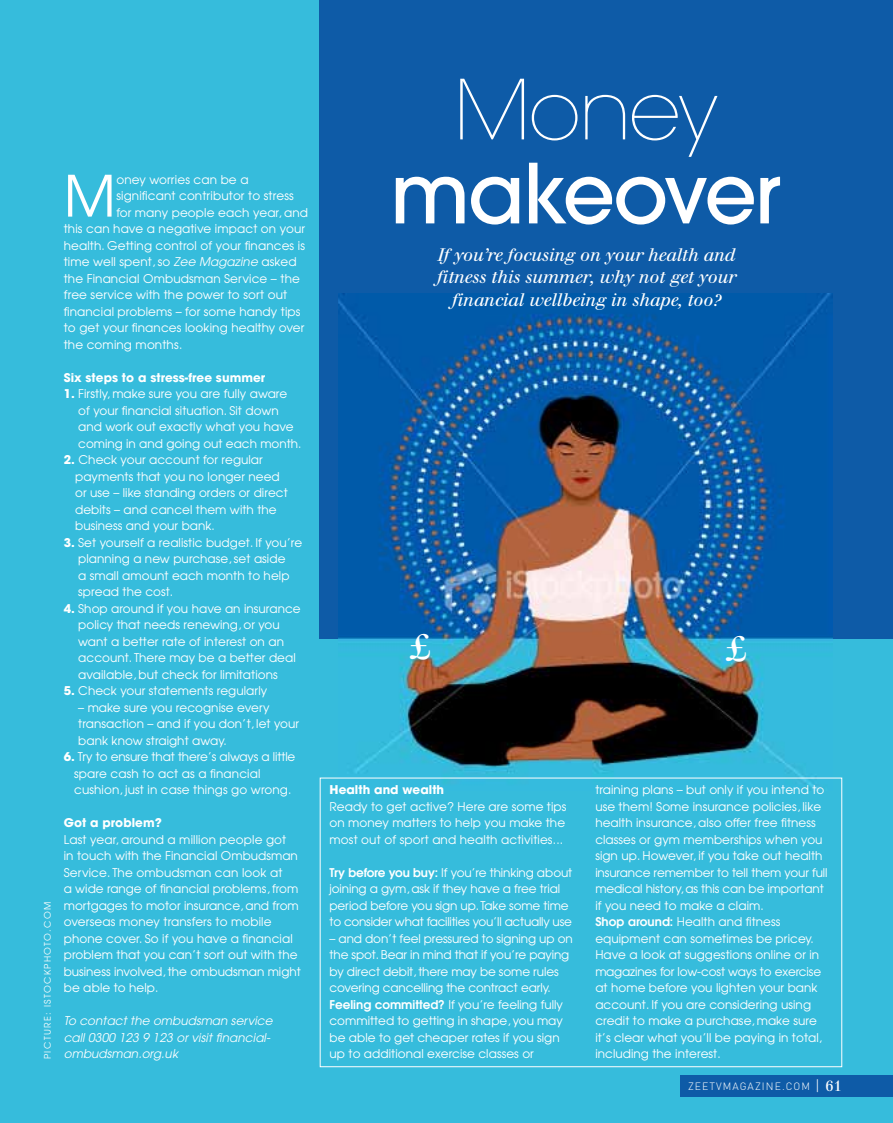
<style>
.page{position:relative;width:893px;height:1123px;background:#36bcdc}
.page>*{position:absolute;margin:0;border:0;box-sizing:border-box;transform-origin:0 0}
.t1{font:500 82.05px "Avant Garde";letter-spacing:-.025em;color:#fff}
.t2{font:200 82.05px "Avant Garde";letter-spacing:-.025em;color:#fff}
.t3{font:56.7px "Avant Garde";color:#fff}
.t4{font:35.7px "Walbaum";color:#fff}
.t5{font:italic 18px/22.5px "Walbaum";letter-spacing:-.01em;color:#fff;text-align:center}
.t6{font:12px/16.5px "Avant Garde";letter-spacing:.005em;color:#fff}
.t7{font:italic 12px/16.5px "Avant Garde";letter-spacing:.005em;color:#fff}
.t8{font:700 12px "Avant Garde";letter-spacing:.005em;color:#fff}
.t9{font:300 10.5px "DIN";letter-spacing:.1em;color:#fff}
.t10{font:9px "Avant Garde";letter-spacing:.15em;color:#fff}
.s1{font-style:italic}
.s2{font-weight:700}
.s3{font-weight:600}
.s4{font-size:15px}
.s5{font-family:"Walbaum";font-weight:400;font-size:15px}
</style>
<div class="page">
<div style="left:320px;top:0;width:573px;height:638px;background:#0e5ba7"></div>
<img style="left:339px;top:293px;width:494px;height:497px">
<div style="left:680px;top:1075px;width:213px;height:21px;background:#0e5ba7"></div>
<p class="t10" style="left:42px;top:1059px;width:159px;rotate:-90deg">PICTURE: ISTOCKPHOTO.COM</p>
<h2 class="t3" style="left:64px;top:160px;width:54px">M</h2>
<p class="t6" style="left:116px;top:171px;width:134px">oney worries can be a</p>
<p class="t6" style="left:116px;top:187px;width:179px">significant contributor to stress</p>
<p class="t6" style="left:116px;top:204px;width:193px">for many people each year, and</p>
<p class="t6" style="left:64px;top:220px;width:243px">this can have a negative impact on your</p>
<p class="t6" style="left:64px;top:237px;width:243px">health. Getting control of your finances is</p>
<p class="t6" style="left:64px;top:253px;width:234px">time well spent, so <span class="s1">Zee Magazine</span> asked</p>
<p class="t6" style="left:64px;top:270px;width:238px">the Financial Ombudsman Service – the</p>
<p class="t6" style="left:64px;top:286px;width:225px">free service with the power to sort out</p>
<p class="t6" style="left:64px;top:303px;width:238px">financial problems – for some handy tips</p>
<p class="t6" style="left:64px;top:319px;width:242px">to get your finances looking healthy over</p>
<p class="t6" style="left:64px;top:336px;width:120px">the coming months.</p>
<p class="t8" style="left:64px;top:369px;width:203px">Six steps to a stress-free summer</p>
<p class="t6" style="left:78px;top:385px;width:225px;text-indent:-14px"><span class="s2">1.</span> Firstly, make sure you are fully aware of your financial situation. Sit down and work out exactly what you have coming in and going out each month.</p>
<p class="t6" style="left:75px;top:451px;width:214px;text-indent:-11px"><span class="s2">2.</span> Check your account for regular payments that you no longer need or use – like standing orders or direct debits – and cancel them with the business and your bank.</p>
<p class="t6" style="left:78px;top:534px;width:226px;text-indent:-14px"><span class="s2">3.</span> Set yourself a realistic budget. If you’re planning a new purchase, set aside<br>a small amount each month to help spread the cost.</p>
<p class="t6" style="left:78px;top:600px;width:224px;text-indent:-14px"><span class="s2">4.</span> Shop around if you have an insurance policy that needs renewing, or you want a better rate of interest on an account. There may be a better deal available, but check for limitations</p>
<p class="t6" style="left:64px;top:682px;width:205px"><span class="s2">5.</span> Check your statements regularly</p>
<p class="t6" style="left:78px;top:699px;width:222px">– make sure you recognise every transaction – and if you don’t, let your bank know straight away.</p>
<p class="t6" style="left:74px;top:748px;width:223px;text-indent:-10px"><span class="s2">6.</span> Try to ensure that there’s always a little spare cash to act as a financial cushion, just in case things go wrong.</p>
<p class="t8" style="left:64px;top:815px;width:100px">Got a problem?</p>
<p class="t6" style="left:64px;top:831px;width:239px">Last year, around a million people got<br>in touch with the Financial Ombudsman Service. The ombudsman can look at<br>a wide range of financial problems, from mortgages to motor insurance, and from overseas money transfers to mobile phone cover. So if you have a financial problem that you can’t sort out with the business involved, the ombudsman might be able to help.</p>
<p class="t7" style="left:64px;top:1012px;width:210px">To contact the ombudsman service call 0300 123 9 123 or visit financial&shy;ombudsman.org.uk</p>
<h1 class="t2" style="left:454px;top:61px;width:265px">Money</h1>
<h1 class="t1" style="left:390px;top:143px;width:392px">makeover</h1>
<h3 class="t5" style="left:436px;top:243px;width:300px">If you’re focusing on your health and fitness this summer, why not get your financial wellbeing in shape, too?</h3>
<h3 class="t4" style="left:409px;top:626px;width:24px">£</h3>
<h3 class="t4" style="left:725px;top:628px;width:24px">£</h3>
<p class="t8" style="left:330px;top:782px;width:116px">Health and wealth</p>
<p class="t6" style="left:330px;top:798px;width:238px;text-align:justify">Ready to get active? Here are some tips on money matters to help you make the most out of sport and health activities...</p>
<p class="t6" style="left:330px;top:864px;width:244px"><span class="s3">Try before you buy:</span> If you’re thinking about joining a gym, ask if they have a free trial period before you sign up. Take some time to consider what facilities you’ll actually use</p>
<p class="t6" style="left:330px;top:930px;width:245px">– and don’t feel pressured to signing up on the spot. Bear in mind that if you’re paying by direct debit, there may be some rules covering cancelling the contract early.<br><span class="s3">Feeling committed?</span> If you’re feeling fully committed to getting in shape, you may be able to get cheaper rates if you sign up to additional exercise classes or</p>
<p class="t6" style="left:595px;top:781px;width:234px">training plans – but only if you intend to use them! Some insurance policies, like health insurance, also offer free fitness classes or gym memberships when you sign up. However, if you take out health insurance remember to tell them your full medical history, as this can be important if you need to make a claim.<br><span class="s3">Shop around:</span> Health and fitness equipment can sometimes be pricey.<br>Have a look at suggestions online or in magazines for low-cost ways to exercise at home before you lighten your bank account. If you are considering using credit to make a purchase, make sure it’s clear what you’ll be paying in total, including the interest.</p>
<p class="t9" style="left:688px;top:1079px;width:155px">ZEETVMAGAZINE.COM <span class="s4">|</span> <span class="s5">61</span></p>
</div>
